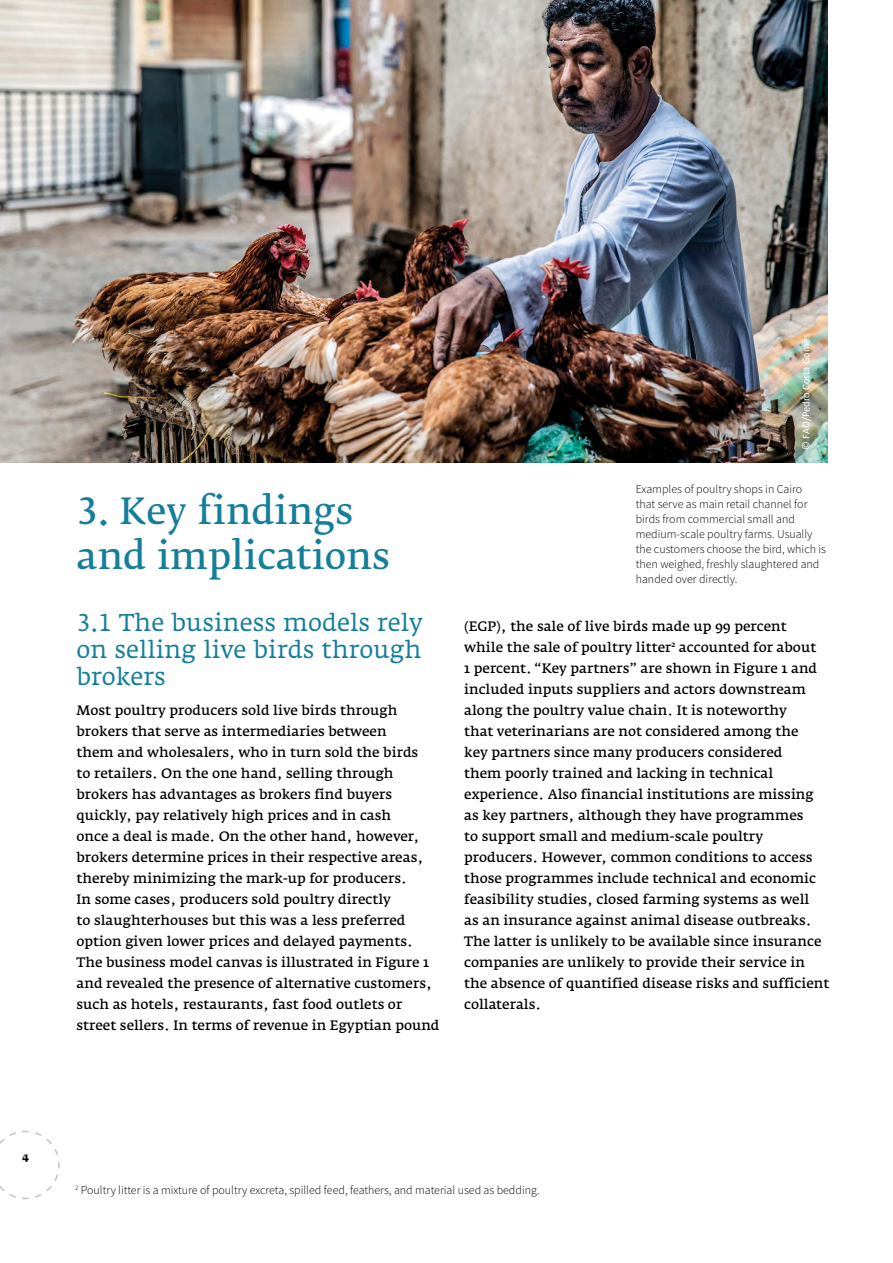
<style>
.page{position:relative;width:893px;height:1263px;background:#fff}
.page>*{position:absolute;margin:0;border:0;box-sizing:border-box;transform-origin:0 0}
.t1{font:36px/45px "Fedra Serif B Normal TF";color:#157f9a}
.t2{font:24px/27px "Fedra Serif A Book TF";color:#157f9a;text-align:justify}
.t3{font:13.5px/21px "Fedra Serif A";color:#000}
.t4{font:12px/15px "Source Sans Variable";color:#000}
.t5{font:12px "Fedra Serif B Bold SC";color:#000}
.t6{font:10.5px "Calibri";color:#fff}
</style>
<div class="page">
<svg style="left:0;top:1130px;width:60px;height:70px"></svg>
<img style="left:0;top:0;width:828px;height:463px">
<h1 class="t1" style="left:77px;top:489px;width:315px">3. Key findings and implications</h1>
<h2 class="t2" style="left:77px;top:609px;width:348px">3.1 The business models rely on selling live birds through brokers</h2>
<p class="t3" style="left:77px;top:700px;width:365px">Most poultry producers sold live birds through brokers that serve as intermediaries between<br>them and wholesalers, who in turn sold the birds<br>to retailers. On the one hand, selling through brokers has advantages as brokers find buyers quickly, pay relatively high prices and in cash<br>once a deal is made. On the other hand, however, brokers determine prices in their respective areas, thereby minimizing the mark-up for producers.<br>In some cases, producers sold poultry directly<br>to slaughterhouses but this was a less preferred option given lower prices and delayed payments.<br>The business model canvas is illustrated in Figure 1 and revealed the presence of alternative customers, such as hotels, restaurants, fast food outlets or street sellers. In terms of revenue in Egyptian pound</p>
<p class="t6" style="left:799px;top:450px;width:117px;rotate:-90deg">© FAO/Pedro Costa Gomes</p>
<p class="t4" style="left:636px;top:481px;width:192px">Examples of poultry shops in Cairo<br>that serve as main retail channel for birds from commercial small and medium-scale poultry farms. Usually the customers choose the bird, which is then weighed, freshly slaughtered and handed over directly.</p>
<p class="t3" style="left:464px;top:616px;width:367px">(EGP), the sale of live birds made up 99 percent<br>while the sale of poultry litter<sup>2</sup> accounted for about<br>1 percent. “Key partners” are shown in Figure 1 and included inputs suppliers and actors downstream along the poultry value chain. It is noteworthy<br>that veterinarians are not considered among the<br>key partners since many producers considered<br>them poorly trained and lacking in technical experience. Also financial institutions are missing as key partners, although they have programmes<br>to support small and medium-scale poultry producers. However, common conditions to access those programmes include technical and economic feasibility studies, closed farming systems as well<br>as an insurance against animal disease outbreaks.<br>The latter is unlikely to be available since insurance companies are unlikely to provide their service in the absence of quantified disease risks and sufficient collaterals.</p>
<p class="t5" style="left:22px;top:1148px;width:9px">4</p>
<p class="t4" style="left:75px;top:1182px;width:466px"><sup>2</sup> Poultry litter is a mixture of poultry excreta, spilled feed, feathers, and material used as bedding.</p>
</div>
